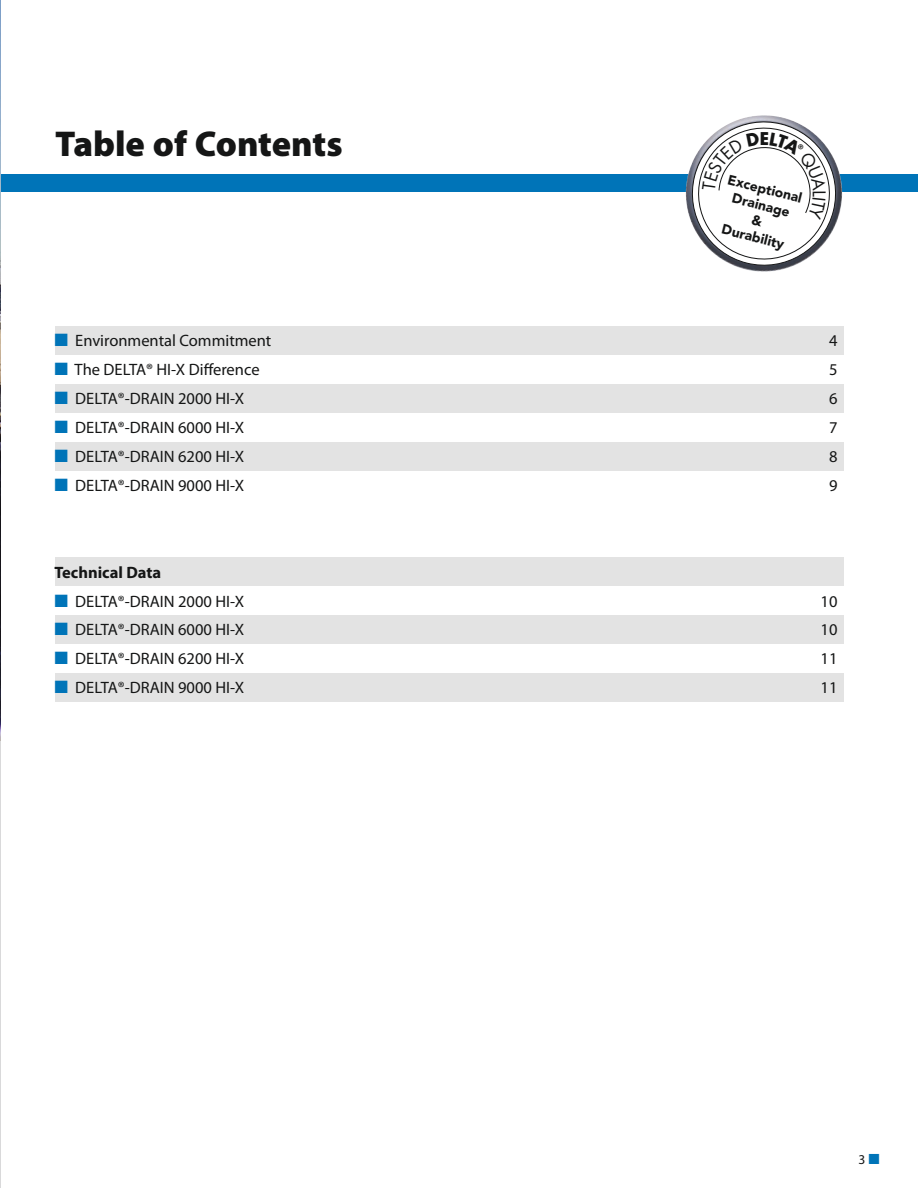
<style>
.page{position:relative;width:918px;height:1188px;background:#fff}
.page>*{position:absolute;margin:0;border:0;box-sizing:border-box;transform-origin:0 0}
.t1{font:900 36px "Myriad Pro Doerken";color:#151616}
.t2{font:700 19.35px "Futura T";color:#151616}
.t3{font:19.35px "Futura T";color:#151616}
.t4{font:16.5px "Myriad Pro Doerken";color:#151616}
.t5{font:700 16.5px "Myriad Pro Doerken";color:#151616}
.t6{font:900 13.8px/16.4px "Avenir";color:#151616;text-align:center}
.t7{font:13.5px "Myriad Pro Doerken";color:#151616}
.s1{color:#0074b8}
</style>
<div class="page">
<div style="left:0;top:174px;width:918px;height:18px;background:#0074b8"></div>
<div style="left:55px;top:326px;width:789px;height:29px;background:#e3e3e3"></div>
<div style="left:55px;top:384px;width:789px;height:29px;background:#e3e3e3"></div>
<div style="left:55px;top:442px;width:789px;height:29px;background:#e3e3e3"></div>
<div style="left:55px;top:557px;width:789px;height:29px;background:#e3e3e3"></div>
<div style="left:55px;top:615px;width:789px;height:29px;background:#e3e3e3"></div>
<div style="left:55px;top:673px;width:789px;height:29px;background:#e3e3e3"></div>
<img style="left:0;top:0;width:1px;height:742px">
<hr style="left:0;top:742px;width:1px;height:446px;background:#d9d9da">
<svg style="left:685px;top:115px;width:158px;height:157px"></svg>
<p class="t1" style="left:55px;top:120px;width:289px">Table of Contents</p>
<p class="t2" style="left:759px;top:127px;width:11px">E</p>
<p class="t6" style="left:730px;top:172px;width:78px;rotate:14deg">Exceptional<br>Drainage<br>&amp;<br>Durability</p>
<p class="t3" style="left:831px;top:190px;width:9px;rotate:90deg">L</p>
<p class="t4" style="left:55px;top:331px;width:218px"><span class="s1">■</span> Environmental Commitment</p>
<p class="t4" style="left:829px;top:331px;width:10px">4</p>
<p class="t4" style="left:55px;top:360px;width:207px"><span class="s1">■</span> The DELTA® HI-X Difference</p>
<p class="t4" style="left:829px;top:360px;width:10px">5</p>
<p class="t4" style="left:55px;top:388px;width:191px"><span class="s1">■</span> DELTA®-DRAIN 2000 HI-X</p>
<p class="t4" style="left:829px;top:388px;width:10px">6</p>
<p class="t4" style="left:55px;top:417px;width:191px"><span class="s1">■</span> DELTA®-DRAIN 6000 HI-X</p>
<p class="t4" style="left:829px;top:417px;width:10px">7</p>
<p class="t4" style="left:55px;top:446px;width:191px"><span class="s1">■</span> DELTA®-DRAIN 6200 HI-X</p>
<p class="t4" style="left:829px;top:446px;width:10px">8</p>
<p class="t4" style="left:55px;top:475px;width:191px"><span class="s1">■</span> DELTA®-DRAIN 9000 HI-X</p>
<p class="t4" style="left:829px;top:475px;width:10px">9</p>
<p class="t5" style="left:55px;top:561px;width:108px">Technical Data</p>
<p class="t4" style="left:55px;top:591px;width:191px"><span class="s1">■</span> DELTA®-DRAIN 2000 HI-X</p>
<p class="t4" style="left:821px;top:591px;width:18px">10</p>
<p class="t4" style="left:55px;top:620px;width:191px"><span class="s1">■</span> DELTA®-DRAIN 6000 HI-X</p>
<p class="t4" style="left:821px;top:620px;width:18px">10</p>
<p class="t4" style="left:55px;top:649px;width:191px"><span class="s1">■</span> DELTA®-DRAIN 6200 HI-X</p>
<p class="t4" style="left:821px;top:649px;width:18px">11</p>
<p class="t4" style="left:55px;top:678px;width:191px"><span class="s1">■</span> DELTA®-DRAIN 9000 HI-X</p>
<p class="t4" style="left:821px;top:678px;width:18px">11</p>
<p class="t7" style="left:858px;top:1151px;width:23px">3<span class="s1">■</span></p>
</div>
